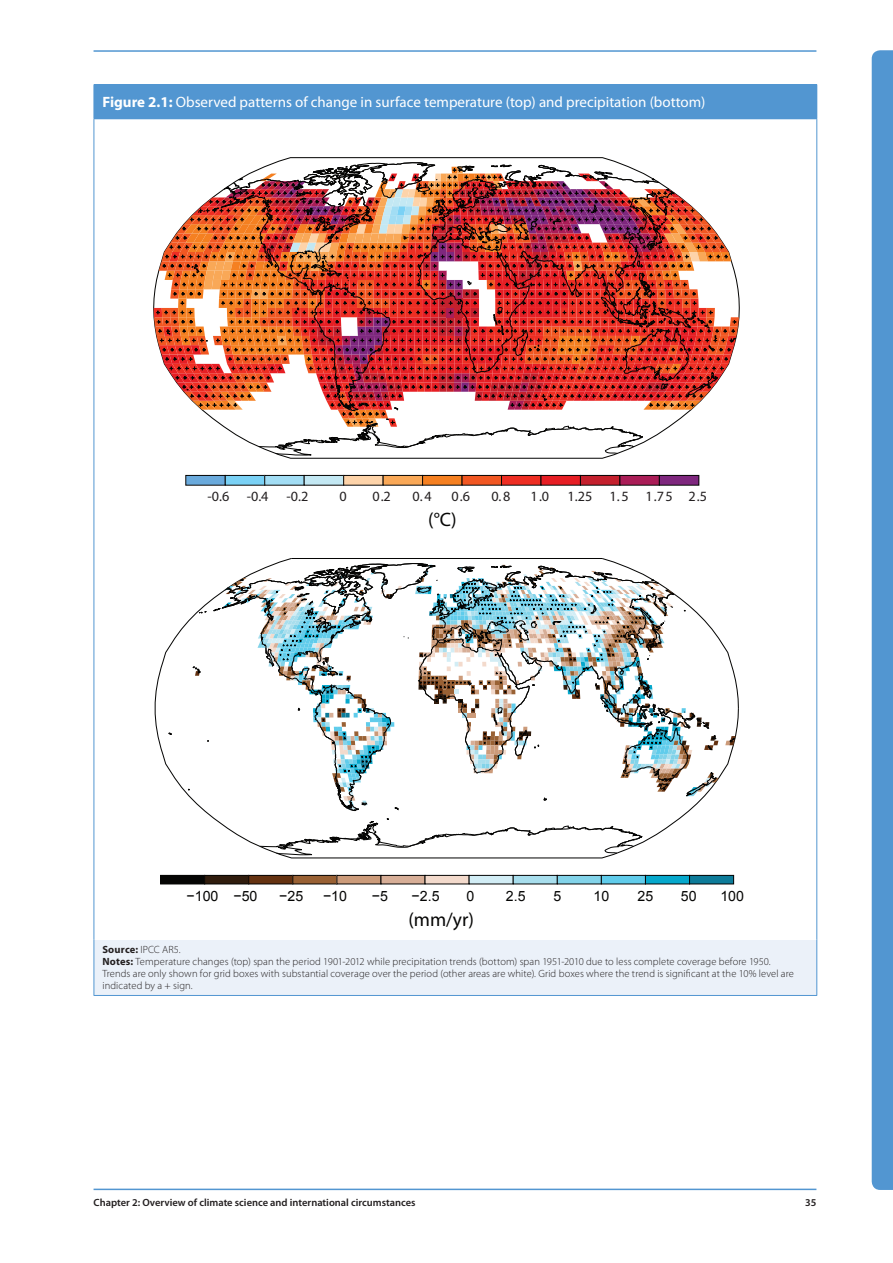
<style>
.page{position:relative;width:893px;height:1263px;background:#fff}
.page>*{position:absolute;margin:0;border:0;box-sizing:border-box;transform-origin:0 0}
.t1{font:19.35px "Myriad Pro";color:#050504}
.t2{font:15px "Myriad Pro";color:#fff}
.t3{font:14.1px "Myriad Pro";color:#231f20}
.t4{font:14.1px "Arial";color:#050504}
.t5{font:300 10.5px/12px "Myriad Pro";letter-spacing:.01em;color:#231f20}
._80_Footer_-_Semibol{font:600 10.5px "Myriad Pro";color:#231f20}
.s1{font-weight:700}
</style>
<div class="page">
<hr style="left:94px;top:1188px;width:722px;height:2px;background:#5296d1">
<hr style="left:94px;top:50px;width:722px;height:2px;background:#5296d1">
<div style="left:872px;top:50px;width:21px;height:1140px;background:#5296d1"></div>
<div style="left:94px;top:85px;width:723px;height:34px;background:#5296d1"></div>
<div style="left:94px;top:939px;width:723px;height:56px;background:#ebf1f9"></div>
<hr style="left:94px;top:84px;width:723px;height:1px;background:#5296d1">
<hr style="left:94px;top:939px;width:1px;height:56px;background:#5296d1">
<hr style="left:816px;top:939px;width:1px;height:56px;background:#5296d1">
<hr style="left:94px;top:995px;width:723px;height:1px;background:#5296d1">
<hr style="left:94px;top:119px;width:1px;height:820px;background:#5296d1">
<hr style="left:816px;top:119px;width:1px;height:820px;background:#5296d1">
<svg style="left:153px;top:281px;width:587px;height:205px"></svg>
<svg style="left:155px;top:157px;width:582px;height:299px"></svg>
<img style="left:452px;top:167px;width:279px;height:132px">
<svg style="left:154px;top:648px;width:459px;height:211px"></svg>
<svg style="left:199px;top:812px;width:489px;height:43px"></svg>
<svg style="left:168px;top:621px;width:20px;height:183px"></svg>
<svg style="left:188px;top:558px;width:551px;height:254px"></svg>
<svg style="left:290px;top:558px;width:425px;height:238px"></svg>
<div style="left:161px;top:875px;width:44px;height:9px;background:#050504"></div>
<div style="left:205px;top:875px;width:44px;height:9px;background:#301c0d"></div>
<div style="left:204px;top:875px;width:45px;height:9px;border:1px solid #050504"></div>
<div style="left:249px;top:875px;width:44px;height:9px;background:#653211"></div>
<div style="left:248px;top:875px;width:45px;height:9px;border:1px solid #050504"></div>
<div style="left:293px;top:875px;width:44px;height:9px;background:#996134"></div>
<div style="left:293px;top:875px;width:44px;height:9px;border:1px solid #050504"></div>
<div style="left:337px;top:875px;width:44px;height:9px;background:#cc9b7a"></div>
<div style="left:337px;top:875px;width:44px;height:9px;border:1px solid #050504"></div>
<div style="left:381px;top:875px;width:44px;height:9px;background:#d7ae97"></div>
<div style="left:381px;top:875px;width:44px;height:9px;border:1px solid #050504"></div>
<div style="left:425px;top:875px;width:44px;height:9px;background:#f3dacc"></div>
<div style="left:425px;top:875px;width:44px;height:9px;border:1px solid #050504"></div>
<div style="left:469px;top:875px;width:44px;height:9px;background:#d2edf5"></div>
<div style="left:469px;top:875px;width:44px;height:9px;border:1px solid #050504"></div>
<div style="left:513px;top:875px;width:44px;height:9px;background:#a8deed"></div>
<div style="left:513px;top:875px;width:44px;height:9px;border:1px solid #050504"></div>
<div style="left:557px;top:875px;width:44px;height:9px;background:#82d3e9"></div>
<div style="left:557px;top:875px;width:45px;height:9px;border:1px solid #050504"></div>
<div style="left:601px;top:875px;width:44px;height:9px;background:#60cceb"></div>
<div style="left:601px;top:875px;width:45px;height:9px;border:1px solid #050504"></div>
<div style="left:645px;top:875px;width:44px;height:9px;background:#06a8cc"></div>
<div style="left:645px;top:875px;width:45px;height:9px;border:1px solid #050504"></div>
<div style="left:689px;top:875px;width:45px;height:9px;background:#0d7b99"></div>
<div style="left:689px;top:875px;width:45px;height:9px;border:1px solid #050504"></div>
<p class="t2" style="left:102px;top:93px;width:605px"><span class="s1">Figure 2.1:</span> Observed patterns of change in surface temperature (top) and precipitation (bottom)</p>
<p class="t3" style="left:208px;top:487px;width:63px">-0.6 -0.4</p>
<p class="t3" style="left:287px;top:487px;width:23px">-0.2</p>
<p class="t3" style="left:339px;top:487px;width:9px">0</p>
<p class="t3" style="left:372px;top:487px;width:20px">0.2</p>
<p class="t3" style="left:413px;top:487px;width:21px">0.4</p>
<p class="t3" style="left:451px;top:487px;width:20px">0.6</p>
<p class="t3" style="left:491px;top:487px;width:21px">0.8</p>
<p class="t3" style="left:531px;top:487px;width:20px">1.0</p>
<p class="t3" style="left:567px;top:487px;width:141px">1.25 1.5 1.75 2.5</p>
<p class="t1" style="left:428px;top:507px;width:30px">(°C)</p>
<p class="t4" style="left:187px;top:886px;width:72px">−100 −50</p>
<p class="t4" style="left:279px;top:886px;width:26px">−25</p>
<p class="t4" style="left:323px;top:886px;width:26px">−10</p>
<p class="t4" style="left:372px;top:886px;width:18px">−5</p>
<p class="t4" style="left:412px;top:886px;width:29px">−2.5</p>
<p class="t4" style="left:466px;top:886px;width:9px">0</p>
<p class="t4" style="left:506px;top:886px;width:21px">2.5</p>
<p class="t4" style="left:553px;top:886px;width:9px">5</p>
<p class="t4" style="left:593px;top:886px;width:17px">10</p>
<p class="t4" style="left:638px;top:886px;width:17px">25</p>
<p class="t4" style="left:681px;top:886px;width:17px">50</p>
<p class="t4" style="left:720px;top:886px;width:25px">100</p>
<p class="t1" style="left:408px;top:908px;width:67px">(mm/yr)</p>
<p class="t5" style="left:102px;top:944px;width:693px"><span class="s1">Source:</span> IPCC AR5.<br><span class="s1">Notes:</span> Temperature changes (top) span the period 1901-2012 while precipitation trends (bottom) span 1951-2010 due to less complete coverage before 1950.<br>Trends are only shown for grid boxes with substantial coverage over the period (other areas are white). Grid boxes where the trend is significant at the 10% level are indicated by a + sign.</p>
<p class="_80_Footer_-_Semibol" style="left:94px;top:1195px;width:324px">Chapter 2: Overview of climate science and international circumstances</p>
<p class="_80_Footer_-_Semibol" style="left:805px;top:1195px;width:13px">35</p>
</div>
